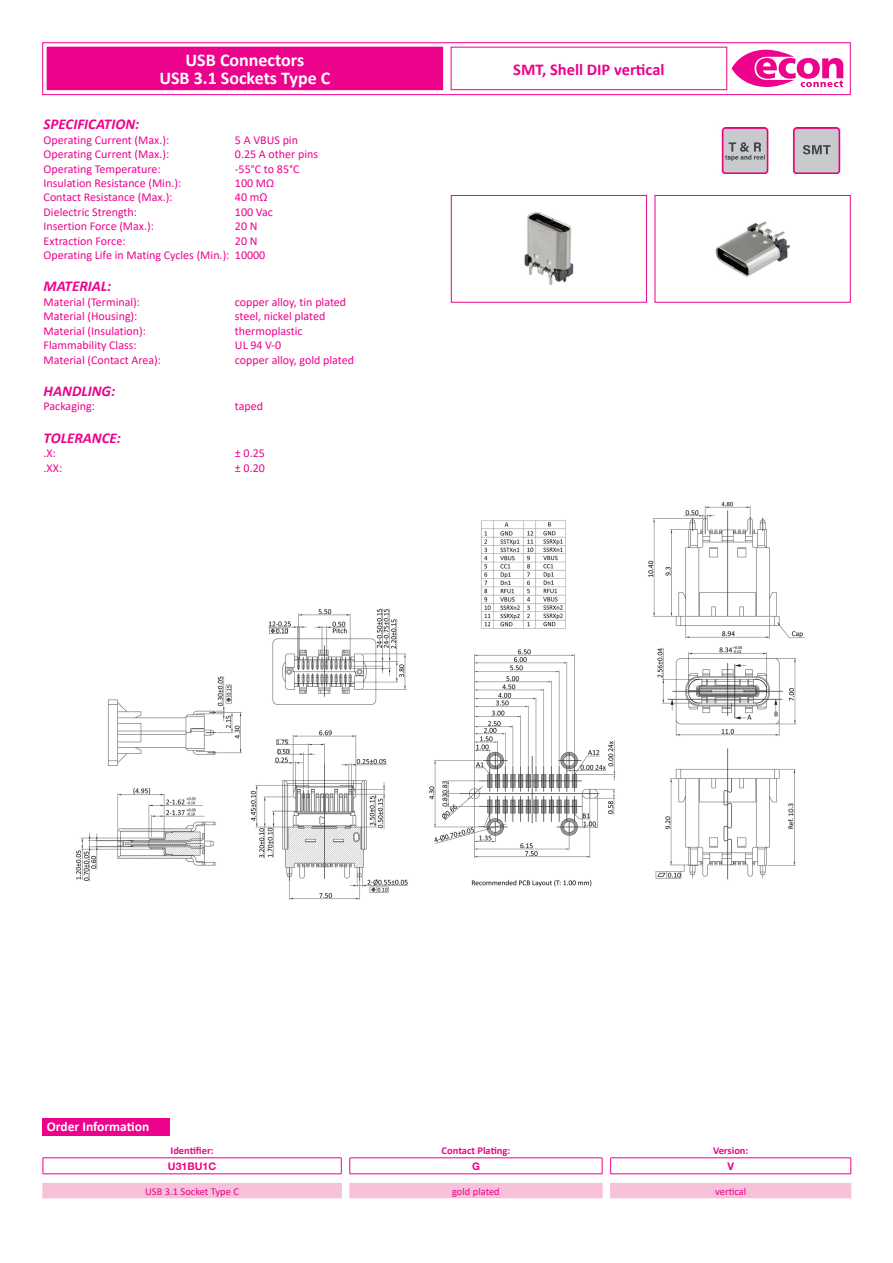
<style>
.page{position:relative;width:893px;height:1263px;background:#fff}
.page>*{position:absolute;margin:0;border:0;box-sizing:border-box;transform-origin:0 0}
.T_UG2_Bez_zentriert{font:700 18px "Calibri";color:#fff}
.T_UG1_Bez_zentriert{font:700 18px "Calibri";color:#fff}
.T_UG3_Bez_zentriert{font:700 16.5px "Calibri";color:#ed028c}
.T_UG3TH1_1A{font:italic 700 15px "Calibri";color:#ed028c}
.T_ArtTitel{font:700 13.5px "Calibri";color:#fff}
.T_UG3TD{font:12px "Calibri";color:#ed028c}
.T_ArtData_order{font:10.5px "Calibri";color:#ed028c}
.T_UG3AH1_Order{font:700 10.5px "Calibri";color:#ed028c}
.T_UG3AH2{font:700 10.5px "Helvetica Neue LT Pro";color:#ed028c}
</style>
<div class="page">
<div style="left:43px;top:43px;width:807px;height:52px;border:1px solid #ed028c"></div>
<svg style="left:732px;top:50px;width:111px;height:37px"></svg>
<div style="left:451px;top:47px;width:276px;height:43px;border:1px solid #ed028c"></div>
<div style="left:47px;top:47px;width:396px;height:43px;background:#ed028c"></div>
<img style="left:721px;top:128px;width:48px;height:46px">
<img style="left:793px;top:128px;width:48px;height:46px">
<img style="left:524px;top:212px;width:50px;height:73px">
<div style="left:451px;top:195px;width:196px;height:108px;border:1px solid #ed028c"></div>
<img style="left:715px;top:221px;width:75px;height:56px">
<div style="left:655px;top:195px;width:196px;height:108px;border:1px solid #ed028c"></div>
<img style="left:76px;top:501px;width:730px;height:399px">
<div style="left:43px;top:1118px;width:127px;height:17px;background:#ed028c"></div>
<hr style="left:43px;top:1157px;width:299px;height:1px;background:#ed028c">
<svg style="left:43px;top:1157px;width:1px;height:16px"></svg>
<hr style="left:349px;top:1157px;width:253px;height:1px;background:#ed028c">
<hr style="left:349px;top:1173px;width:253px;height:1px;background:#ed028c">
<hr style="left:610px;top:1157px;width:241px;height:1px;background:#ed028c">
<svg style="left:850px;top:1157px;width:1px;height:16px"></svg>
<hr style="left:610px;top:1173px;width:241px;height:1px;background:#ed028c">
<svg style="left:341px;top:1157px;width:9px;height:16px"></svg>
<hr style="left:43px;top:1173px;width:299px;height:1px;background:#ed028c">
<svg style="left:602px;top:1157px;width:9px;height:16px"></svg>
<svg style="left:43px;top:1182px;width:808px;height:17px;background:#f7c8dd"></svg>
<p class="T_UG1_Bez_zentriert" style="left:186px;top:47px;width:120px">USB Connectors</p>
<p class="T_UG2_Bez_zentriert" style="left:159px;top:65px;width:173px">USB 3.1 Sockets Type C</p>
<p class="T_UG3TH1_1A" style="left:44px;top:114px;width:97px">SPECIFICATION:</p>
<p class="T_UG3TD" style="left:44px;top:132px;width:127px">Operating Current (Max.):</p>
<p class="T_UG3TD" style="left:235px;top:132px;width:65px">5 A VBUS pin</p>
<p class="T_UG3TD" style="left:44px;top:146px;width:127px">Operating Current (Max.):</p>
<p class="T_UG3TD" style="left:235px;top:146px;width:85px">0.25 A other pins</p>
<p class="T_UG3TD" style="left:44px;top:160px;width:118px">Operating Temperature:</p>
<p class="T_UG3TD" style="left:235px;top:160px;width:66px">-55°C to 85°C</p>
<p class="T_UG3TD" style="left:44px;top:175px;width:139px">Insulation Resistance (Min.):</p>
<p class="T_UG3TD" style="left:235px;top:175px;width:41px">100 MΩ</p>
<p class="T_UG3TD" style="left:44px;top:189px;width:130px">Contact Resistance (Max.):</p>
<p class="T_UG3TD" style="left:235px;top:189px;width:34px">40 mΩ</p>
<p class="T_UG3TD" style="left:44px;top:204px;width:95px">Dielectric Strength:</p>
<p class="T_UG3TD" style="left:235px;top:204px;width:39px">100 Vac</p>
<p class="T_UG3TD" style="left:44px;top:218px;width:112px">Insertion Force (Max.):</p>
<p class="T_UG3TD" style="left:235px;top:218px;width:24px">20 N</p>
<p class="T_UG3TD" style="left:44px;top:232px;width:83px">Extraction Force:</p>
<p class="T_UG3TD" style="left:235px;top:232px;width:24px">20 N</p>
<p class="T_UG3TD" style="left:44px;top:247px;width:223px">Operating Life in Mating Cycles (Min.): 10000</p>
<p class="T_UG3TH1_1A" style="left:44px;top:276px;width:69px">MATERIAL:</p>
<p class="T_UG3TD" style="left:44px;top:294px;width:98px">Material (Terminal):</p>
<p class="T_UG3TD" style="left:235px;top:294px;width:113px">copper alloy, tin plated</p>
<p class="T_UG3TD" style="left:44px;top:308px;width:95px">Material (Housing):</p>
<p class="T_UG3TD" style="left:235px;top:308px;width:92px">steel, nickel plated</p>
<p class="T_UG3TD" style="left:44px;top:322px;width:104px">Material (Insulation):</p>
<p class="T_UG3TD" style="left:235px;top:322px;width:69px">thermoplastic</p>
<p class="T_UG3TD" style="left:44px;top:337px;width:95px">Flammability Class:</p>
<p class="T_UG3TD" style="left:235px;top:337px;width:48px">UL 94 V-0</p>
<p class="T_UG3TD" style="left:44px;top:351px;width:119px">Material (Contact Area):</p>
<p class="T_UG3TD" style="left:235px;top:351px;width:121px">copper alloy, gold plated</p>
<p class="T_UG3TH1_1A" style="left:44px;top:380px;width:73px">HANDLING:</p>
<p class="T_UG3TD" style="left:44px;top:398px;width:53px">Packaging:</p>
<p class="T_UG3TD" style="left:235px;top:398px;width:30px">taped</p>
<p class="T_UG3TH1_1A" style="left:44px;top:427px;width:79px">TOLERANCE:</p>
<p class="T_UG3TD" style="left:44px;top:445px;width:14px">.X:</p>
<p class="T_UG3TD" style="left:235px;top:445px;width:31px">± 0.25</p>
<p class="T_UG3TD" style="left:44px;top:459px;width:20px">.XX:</p>
<p class="T_UG3TD" style="left:235px;top:459px;width:31px">± 0.20</p>
<p class="T_UG3_Bez_zentriert" style="left:513px;top:57px;width:153px">SMT, Shell DIP vertical</p>
<p class="T_ArtTitel" style="left:47px;top:1116px;width:104px">Order Information</p>
<p class="T_UG3AH1_Order" style="left:171px;top:1143px;width:45px">Identifier:</p>
<p class="T_UG3AH1_Order" style="left:442px;top:1143px;width:70px">Contact Plating:</p>
<p class="T_UG3AH1_Order" style="left:713px;top:1143px;width:37px">Version:</p>
<p class="T_UG3AH2" style="left:168px;top:1159px;width:50px">U31BU1C</p>
<p class="T_UG3AH2" style="left:472px;top:1159px;width:9px">G</p>
<p class="T_UG3AH2" style="left:727px;top:1159px;width:8px">V</p>
<p class="T_ArtData_order" style="left:145px;top:1184px;width:95px">USB 3.1 Socket Type C</p>
<p class="T_ArtData_order" style="left:452px;top:1184px;width:49px">gold plated</p>
<p class="T_ArtData_order" style="left:715px;top:1184px;width:33px">vertical</p>
</div>
